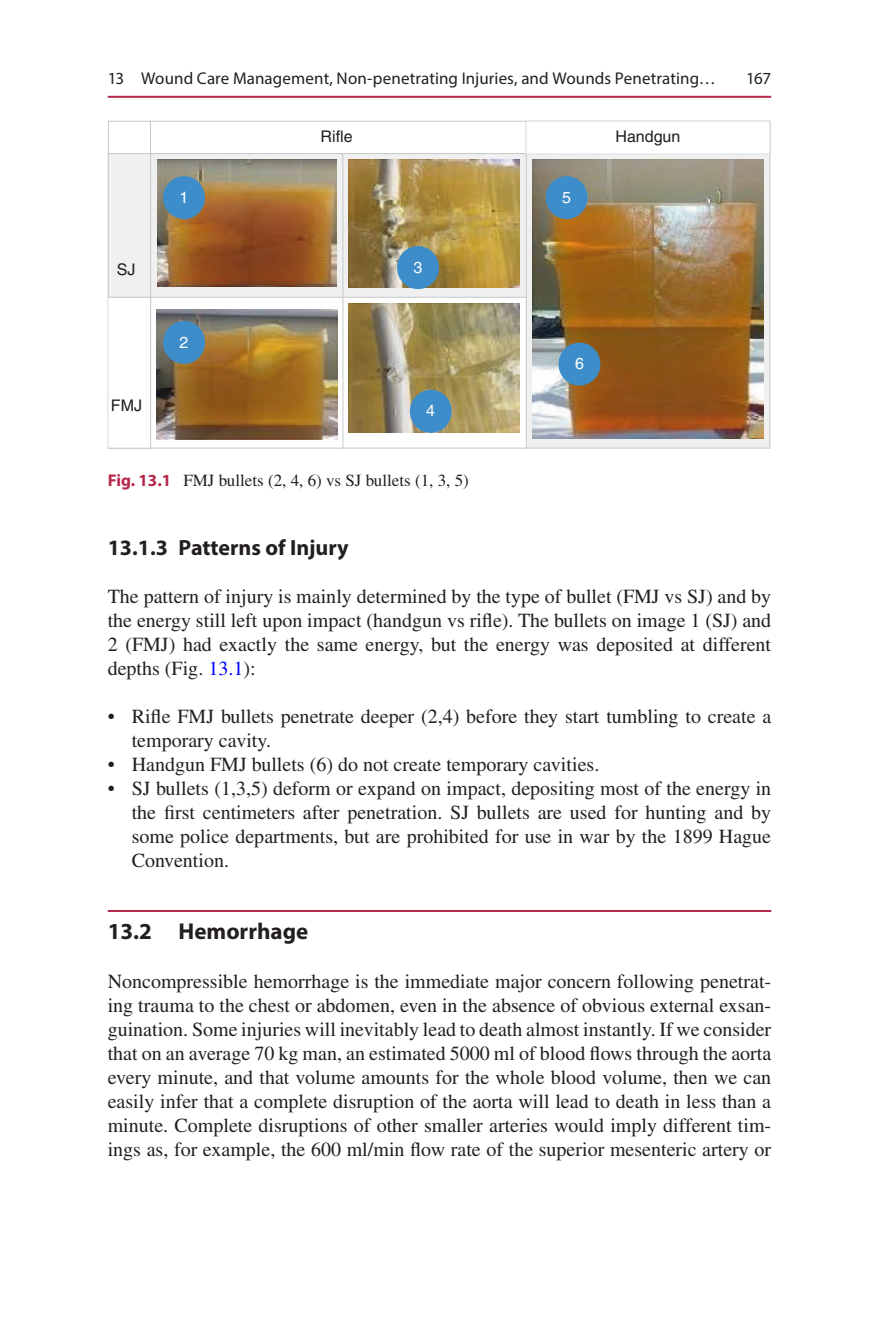
<style>
.page{position:relative;width:879px;height:1333px;background:#fff}
.page>*{position:absolute;margin:0;border:0;box-sizing:border-box;transform-origin:0 0}
.t1{font:700 23px "Myriad Pro";color:#231f20}
.t2{font:700 22px "Myriad Pro";color:#231f20}
.t3{font:20px/24px "Times LT Std";color:#231f20;text-align:justify}
.t4{font:17px "Myriad Pro";letter-spacing:.005em;color:#231f20}
.t5{font:17px "Times LT Std";color:#231f20}
.t6{font:16px "Helvetica";color:#1d1e1f}
.t7{font:16px "Helvetica";color:#fff}
.s1{font-family:"Myriad Pro";font-weight:700;color:#b6274b}
.s2{color:#00f}
</style>
<div class="page">
<hr style="left:108px;top:909px;width:663px;height:2px;background:#b6274b">
<div style="left:150px;top:154px;width:193px;height:143px;background:#f0f0f1"></div>
<div style="left:343px;top:154px;width:183px;height:143px;background:#f0f0f1"></div>
<div style="left:526px;top:154px;width:244px;height:294px;background:#f0f0f1"></div>
<img style="left:532px;top:159px;width:231px;height:279px">
<img style="left:348px;top:304px;width:171px;height:128px">
<img style="left:348px;top:160px;width:171px;height:128px">
<img style="left:157px;top:160px;width:180px;height:127px">
<img style="left:157px;top:309px;width:180px;height:130px">
<hr style="left:150px;top:121px;width:1px;height:327px;background:#c7c8ca">
<hr style="left:342px;top:153px;width:1px;height:295px;background:#c7c8ca">
<hr style="left:526px;top:121px;width:1px;height:327px;background:#c7c8ca">
<hr style="left:108px;top:153px;width:663px;height:1px;background:#c7c8ca">
<hr style="left:108px;top:297px;width:419px;height:1px;background:#c7c8ca">
<hr style="left:108px;top:121px;width:1px;height:327px;background:#c7c8ca">
<hr style="left:769px;top:121px;width:1px;height:327px;background:#c7c8ca">
<hr style="left:108px;top:121px;width:662px;height:1px;background:#c7c8ca">
<hr style="left:108px;top:447px;width:662px;height:1px;background:#c7c8ca">
<svg style="left:410px;top:390px;width:42px;height:43px;background:#5490b3"></svg>
<svg style="left:397px;top:246px;width:42px;height:43px;background:#5793b9"></svg>
<svg style="left:163px;top:321px;width:42px;height:43px;background:#4b87b0"></svg>
<svg style="left:163px;top:176px;width:42px;height:43px;background:#508ab0"></svg>
<svg style="left:545px;top:176px;width:42px;height:43px;background:#4f89af"></svg>
<svg style="left:558px;top:342px;width:42px;height:43px;background:#538cb3"></svg>
<svg style="left:108px;top:154px;width:42px;height:294px"></svg>
<svg style="left:526px;top:153px;width:244px;height:1px"></svg>
<img style="left:526px;top:121px;width:244px;height:32px">
<hr style="left:108px;top:96px;width:663px;height:2px;background:#b6274b">
<p class="t4" style="left:108px;top:68px;width:609px">13 Wound Care Management, Non-penetrating Injuries, and Wounds Penetrating…</p>
<p class="t6" style="left:117px;top:260px;width:20px">SJ</p>
<p class="t6" style="left:111px;top:395px;width:33px">FMJ</p>
<p class="t7" style="left:180px;top:188px;width:10px">1</p>
<p class="t7" style="left:180px;top:332px;width:10px">2</p>
<p class="t6" style="left:321px;top:127px;width:33px">Rifle</p>
<p class="t6" style="left:615px;top:127px;width:66px">Handgun</p>
<p class="t7" style="left:413px;top:258px;width:10px">3</p>
<p class="t7" style="left:426px;top:401px;width:10px">4</p>
<p class="t7" style="left:562px;top:188px;width:10px">5</p>
<p class="t7" style="left:575px;top:354px;width:10px">6</p>
<p class="t5" style="left:108px;top:470px;width:363px"><span class="s1">Fig. 13.1</span> FMJ bullets (2, 4, 6) vs SJ bullets (1, 3, 5)</p>
<p class="t4" style="left:746px;top:68px;width:27px">167</p>
<p class="t2" style="left:108px;top:533px;width:242px">13.1.3 Patterns of Injury</p>
<p class="t3" style="left:108px;top:584px;width:665px">The pattern of injury is mainly determined by the type of bullet (FMJ vs SJ) and by the energy still left upon impact (handgun vs rifle). The bullets on image 1 (SJ) and 2 (FMJ) had exactly the same energy, but the energy was deposited at different depths (Fig. <span class="s2">13.1</span>):</p>
<p class="t3" style="left:132px;top:704px;width:641px;text-indent:-24px">• Rifle FMJ bullets penetrate deeper (2,4) before they start tumbling to create a temporary cavity.</p>
<p class="t3" style="left:108px;top:752px;width:493px">• Handgun FMJ bullets (6) do not create temporary cavities.</p>
<p class="t3" style="left:132px;top:776px;width:641px;text-indent:-24px">• SJ bullets (1,3,5) deform or expand on impact, depositing most of the energy in the first centimeters after penetration. SJ bullets are used for hunting and by some police departments, but are prohibited for use in war by the 1899 Hague Convention.</p>
<p class="t1" style="left:108px;top:916px;width:202px">13.2 Hemorrhage</p>
<p class="t3" style="left:108px;top:968px;width:665px">Noncompressible hemorrhage is the immediate major concern following penetrat&shy;ing trauma to the chest or abdomen, even in the absence of obvious external exsan&shy;guination. Some injuries will inevitably lead to death almost instantly. If we consider that on an average 70 kg man, an estimated 5000 ml of blood flows through the aorta every minute, and that volume amounts for the whole blood volume, then we can easily infer that a complete disruption of the aorta will lead to death in less than a minute. Complete disruptions of other smaller arteries would imply different tim&shy;ings as, for example, the 600 ml/min flow rate of the superior mesenteric artery or</p>
</div>
